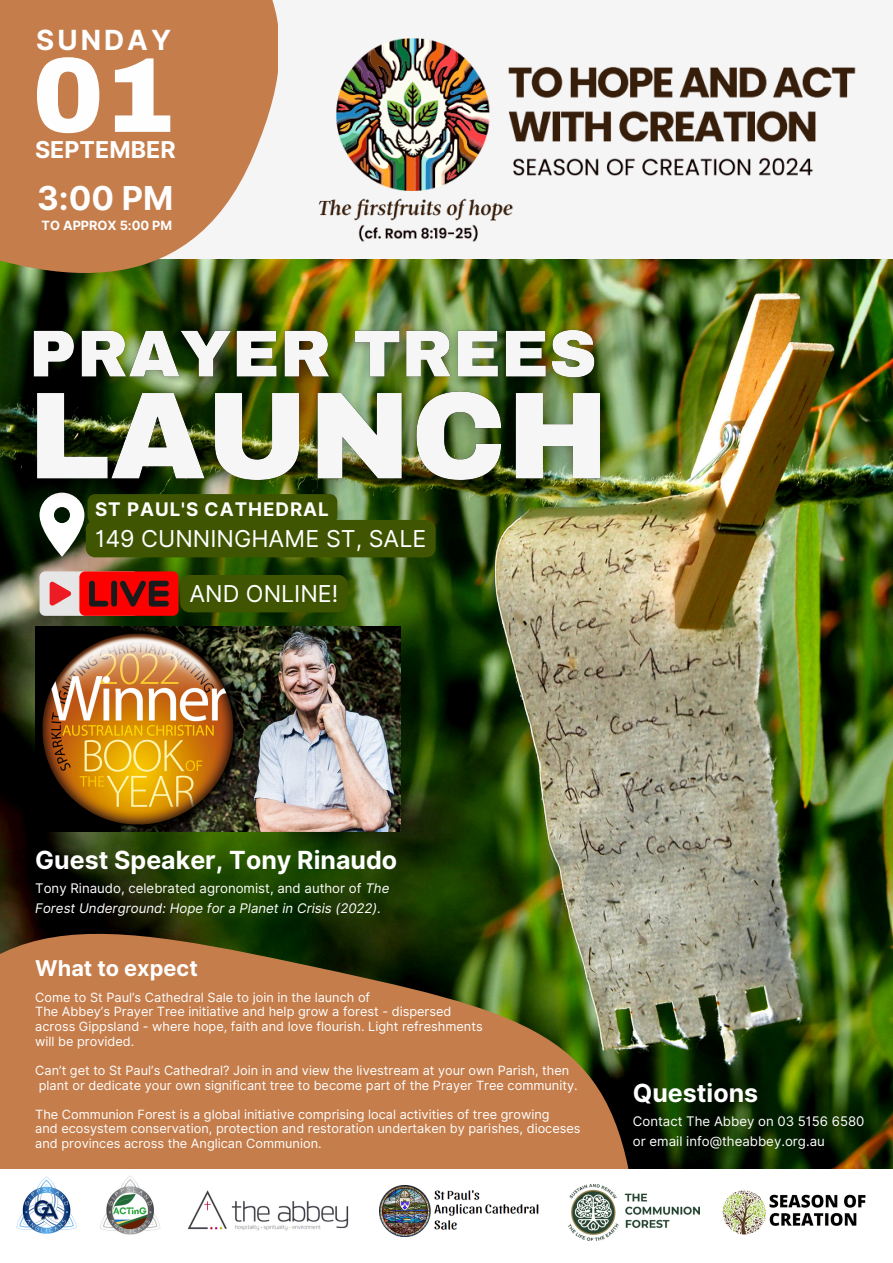
<style>
.page{position:relative;width:893px;height:1263px;background:#fff}
.page>*{position:absolute;margin:0;border:0;box-sizing:border-box;transform-origin:0 0}
.t1{font:900 106.65px "Archivo";color:#fefefe}
.t2{font:700 33px "Inter";color:#fefefe}
.t3{font:700 27.75px "Inter";letter-spacing:.105em;color:#fff}
.t4{font:700 24.97px "Inter";color:#fff}
.t5{font:23.25px "Inter";color:#fff}
.t6{font:700 23.25px "Inter";color:#fefefe}
.t7{font:700 21.75px "Inter";color:#fff}
.t8{font:700 18.75px "Inter";letter-spacing:.05em;color:#fff}
.t9{font:italic 13.2px/19.8px "Inter";color:#fff}
.t10{font:13.2px "Inter";color:#fff}
.t11{font:12.75px/14.6px "Inter";color:#fff}
.t12{font:700 12.75px "Inter";color:#fefefe}
.s1{font-style:normal}
</style>
<div class="page">
<img style="left:0;top:260px;width:893px;height:909px">
<svg style="left:0;top:0;width:390px;height:331px;background:#b1834f"></svg>
<svg style="left:0;top:727px;width:716px;height:442px;background:#7c673a"></svg>
<img style="left:278px;top:15px;width:578px;height:242px">
<img style="left:187px;top:1190px;width:162px;height:41px">
<img style="left:722px;top:1189px;width:144px;height:46px">
<img style="left:100px;top:1175px;width:61px;height:60px">
<img style="left:16px;top:1176px;width:61px;height:58px">
<img style="left:380px;top:1186px;width:159px;height:50px">
<img style="left:568px;top:1184px;width:131px;height:56px">
<svg style="left:40px;top:514px;width:396px;height:43px;background:#495e13"></svg>
<img style="left:35px;top:627px;width:365px;height:205px">
<svg style="left:40px;top:571px;width:138px;height:45px;background:#d03c3c"></svg>
<img style="left:7px;top:366px;width:623px;height:148px">
<img style="left:18px;top:316px;width:592px;height:81px">
<div style="left:180px;top:575px;width:168px;height:37px;background:#3f5501;border-radius:9px"></div>
<p class="t3" style="left:36px;top:23px;width:136px">SUNDAY</p>
<p class="t1" style="left:33px;top:38px;width:144px">01</p>
<p class="t6" style="left:35px;top:136px;width:142px">SEPTEMBER</p>
<p class="t2" style="left:37px;top:178px;width:138px">3:00 PM</p>
<p class="t12" style="left:42px;top:218px;width:132px">TO APPROX 5:00 PM</p>
<p class="t8" style="left:95px;top:498px;width:235px">ST PAUL'S CATHEDRAL</p>
<p class="t5" style="left:95px;top:525px;width:333px">149 CUNNINGHAME ST, SALE</p>
<p class="t5" style="left:189px;top:580px;width:150px">AND ONLINE!</p>
<p class="t4" style="left:35px;top:845px;width:363px">Guest Speaker, Tony Rinaudo</p>
<p class="t9" style="left:35px;top:878px;width:356px"><span class="s1">Tony Rinaudo, celebrated agronomist, and author of</span> The<br>Forest Underground: Hope for a Planet in Crisis (2022).</p>
<p class="t7" style="left:35px;top:955px;width:164px">What to expect</p>
<h6 class="t11" style="left:35px;top:990px;width:336px">Come to St Paul’s Cathedral Sale to join in the launch of</h6>
<p class="t11" style="left:35px;top:1004px;width:418px">The Abbey’s Prayer Tree initiative and help grow a forest - dispersed</p>
<p class="t11" style="left:35px;top:1019px;width:449px">across Gippsland - where hope, faith and love flourish. Light refreshments</p>
<p class="t11" style="left:35px;top:1034px;width:101px">will be provided.</p>
<p class="t11" style="left:35px;top:1063px;width:535px">Can’t get to St Paul’s Cathedral? Join in and view the livestream at your own Parish, then</p>
<p class="t11" style="left:39px;top:1077px;width:540px">plant or dedicate your own significant tree to become part of the Prayer Tree community.</p>
<p class="t11" style="left:35px;top:1107px;width:516px">The Communion Forest is a global initiative comprising local activities of tree growing</p>
<p class="t11" style="left:35px;top:1121px;width:547px">and ecosystem conservation, protection and restoration undertaken by parishes, dioceses and provinces across the Anglican Communion.</p>
<p class="t4" style="left:633px;top:1078px;width:127px">Questions</p>
<p class="t10" style="left:633px;top:1113px;width:233px">Contact The Abbey on 03 5156 6580</p>
<p class="t10" style="left:633px;top:1133px;width:193px">or email info@theabbey.org.au</p>
</div>
